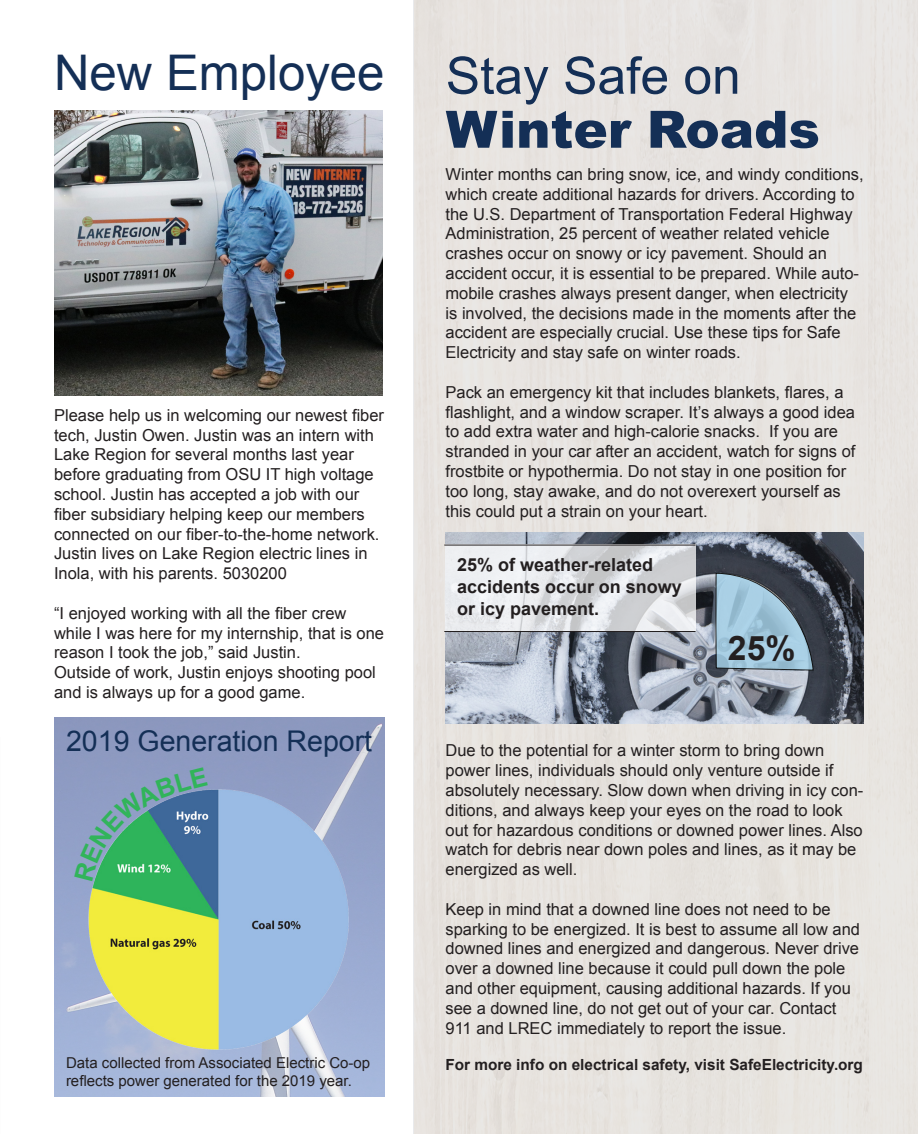
<style>
.page{position:relative;width:918px;height:1134px;background:#fff}
.page>*{position:absolute;margin:0;border:0;box-sizing:border-box;transform-origin:0 0}
.t1{font:900 51.45px "Arial";color:#142f56}
.t2{font:51.45px "Arial";color:#142f56}
.t3{font:49.2px "Arial";color:#142f56}
.t4{font:700 33.75px "Arial";color:#231f20}
.t5{font:28.5px "Arial";color:#142f56}
.t6{font:700 18px/21.6px "Arial";color:#231f20}
.t7{font:16.5px/19.8px "Arial";color:#231f20}
.t8{font:700 15.3px "Arial";color:#231f20}
.t9{font:15px/18px "Arial";color:#231f20}
</style>
<div class="page">
<img style="left:54px;top:717px;width:331px;height:380px">
<div style="left:413px;top:0;width:505px;height:1134px;background:#e7e4e0"></div>
<img style="left:446px;top:533px;width:418px;height:191px">
<svg style="left:446px;top:544px;width:250px;height:87px;fill:#e8eaee"></svg>
<svg style="left:715px;top:573px;width:99px;height:98px;background:#85a2b3"></svg>
<hr style="left:444px;top:545px;width:252px;height:1px;background:#231f20">
<hr style="left:444px;top:631px;width:252px;height:1px;background:#231f20">
<img style="left:54px;top:110px;width:329px;height:285px">
<img style="left:76px;top:781px;width:370px;height:279px">
<svg style="left:74px;top:767px;width:134px;height:115px;background:#689aa2"></svg>
<p class="t3" style="left:54px;top:40px;width:332px">New Employee</p>
<p class="t7" style="left:54px;top:405px;width:332px">Please help us in welcoming our newest fiber tech, Justin Owen. Justin was an intern with Lake Region for several months last year before graduating from OSU IT high voltage school. Justin has accepted a job with our fiber subsidiary helping keep our members connected on our fiber-to-the-home network.<br>Justin lives on Lake Region electric lines in Inola, with his parents. 5030200</p>
<p class="t7" style="left:54px;top:603px;width:332px">“I enjoyed working with all the fiber crew while I was here for my internship, that is one reason I took the job,” said Justin.<br>Outside of work, Justin enjoys shooting pool and is always up for a good game.</p>
<p class="t5" style="left:66px;top:723px;width:308px">2019 Generation Report</p>
<p class="t9" style="left:66px;top:1054px;width:306px">Data collected from Associated Electric Co-op reflects power generated for the 2019 year.</p>
<p class="t2" style="left:446px;top:42px;width:296px">Stay Safe on</p>
<p class="t1" style="left:446px;top:92px;width:376px">Winter Roads</p>
<p class="t7" style="left:446px;top:164px;width:420px">Winter months can bring snow, ice, and windy conditions, which create additional hazards for drivers. According to the U.S. Department of Transportation Federal Highway Administration, 25 percent of weather related vehicle crashes occur on snowy or icy pavement. Should an accident occur, it is essential to be prepared. While auto&shy;mobile crashes always present danger, when electricity is involved, the decisions made in the moments after the accident are especially crucial. Use these tips for Safe Electricity and stay safe on winter roads.</p>
<p class="t7" style="left:446px;top:382px;width:411px">Pack an emergency kit that includes blankets, flares, a flashlight, and a window scraper. It’s always a good idea to add extra water and high-calorie snacks. If you are stranded in your car after an accident, watch for signs of frostbite or hypothermia. Do not stay in one position for too long, stay awake, and do not overexert yourself as this could put a strain on your heart.</p>
<p class="t6" style="left:457px;top:555px;width:226px">25% of weather-related accidents occur on snowy or icy pavement.</p>
<p class="t4" style="left:728px;top:626px;width:69px">25%</p>
<p class="t7" style="left:446px;top:741px;width:419px">Due to the potential for a winter storm to bring down power lines, individuals should only venture outside if absolutely necessary. Slow down when driving in icy con&shy;ditions, and always keep your eyes on the road to look out for hazardous conditions or downed power lines. Also watch for debris near down poles and lines, as it may be energized as well.</p>
<p class="t7" style="left:446px;top:899px;width:416px">Keep in mind that a downed line does not need to be sparking to be energized. It is best to assume all low and downed lines and energized and dangerous. Never drive over a downed line because it could pull down the pole and other equipment, causing additional hazards. If you see a downed line, do not get out of your car. Contact 911 and LREC immediately to report the issue.</p>
<p class="t8" style="left:446px;top:1055px;width:419px">For more info on electrical safety, visit SafeElectricity.org</p>
</div>
